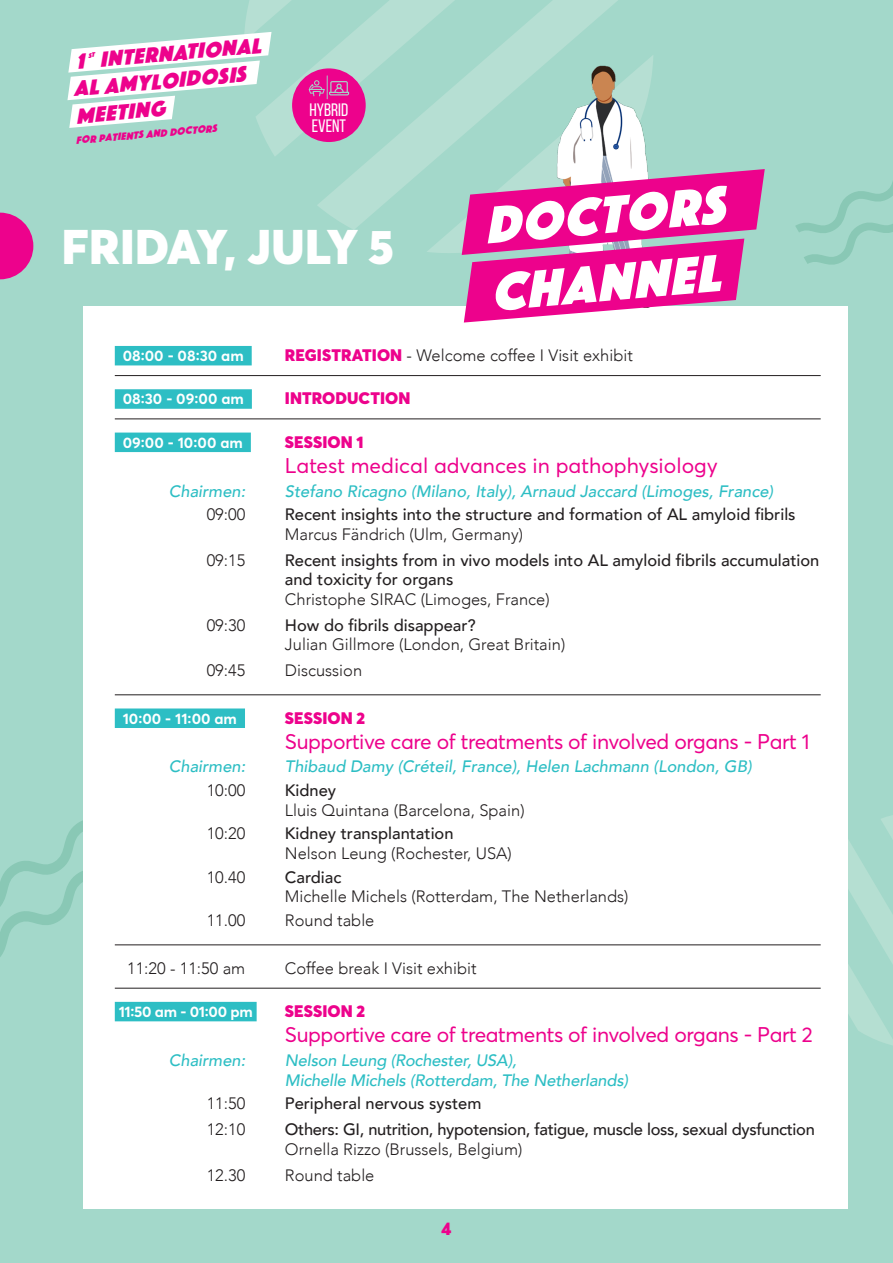
<style>
.page{position:relative;width:893px;height:1263px;background:#a3d8ca}
.page>*{position:absolute;margin:0;border:0;box-sizing:border-box;transform-origin:0 0}
.t1{font:italic 54.45px "Phosphate Solid";color:#fff}
.t2{font:900 48px "Averta";letter-spacing:.005em;color:#fff}
.t3{font:italic 22.5px "Phosphate Solid";color:#ed028c}
.t4{font:21px "Averta";letter-spacing:-.02em;color:#ed028c}
.t5{font:21px "Averta";color:#ed028c}
.t6{font:18px/16.5px "Bebas Neue";color:#fff}
.t7{font:900 18px "Averta";color:#ed028c}
.t8{font:300 16.5px/19.5px "Avenir";color:#231f20}
.t9{font:500 16.5px/19.5px "Avenir";color:#231f20}
.t10{font:italic 500 16.5px/19.5px "Avenir";color:#2dbec4}
.t11{font:500 16.5px/19.5px "Avenir";letter-spacing:-.02em;color:#231f20}
.t12{font:900 16.5px "Averta";letter-spacing:.005em;color:#ed028c}
.t13{font:700 15px "Averta";color:#fff}
.t14{font:700 15px "Averta";letter-spacing:-.02em;color:#fff}
.t15{font:italic 10.8px "Phosphate Solid";color:#ed028c}
.s1{font-family:"Averta";font-weight:900;color:#ed028c}
.s2{font-weight:300}
.s3{font-weight:500}
</style>
<div class="page">
<svg style="left:0;top:820px;width:83px;height:137px"></svg>
<svg style="left:848px;top:815px;width:45px;height:230px"></svg>
<div style="left:83px;top:306px;width:765px;height:903px;background:#fff"></div>
<svg style="left:427px;top:55px;width:226px;height:200px"></svg>
<svg style="left:317px;top:0;width:325px;height:230px"></svg>
<svg style="left:260px;top:0;width:320px;height:157px"></svg>
<svg style="left:0;top:213px;width:33px;height:66px"></svg>
<svg style="left:795px;top:181px;width:98px;height:84px"></svg>
<div style="left:292px;top:68px;width:74px;height:74px;background:#ed028c;border-radius:50%"></div>
<div style="left:115px;top:346px;width:137px;height:19px;background:#2dbec4"></div>
<hr style="left:115px;top:375px;width:706px;height:1px;background:#231f20">
<div style="left:115px;top:389px;width:137px;height:20px;background:#2dbec4"></div>
<hr style="left:115px;top:418px;width:706px;height:1px;background:#231f20">
<div style="left:115px;top:433px;width:136px;height:19px;background:#2dbec4"></div>
<hr style="left:115px;top:694px;width:706px;height:1px;background:#231f20">
<div style="left:115px;top:708px;width:130px;height:20px;background:#2dbec4"></div>
<hr style="left:115px;top:944px;width:706px;height:1px;background:#231f20">
<hr style="left:115px;top:988px;width:706px;height:1px;background:#231f20">
<div style="left:115px;top:1002px;width:142px;height:19px;background:#2dbec4"></div>
<img style="left:546px;top:65px;width:107px;height:104px">
<svg style="left:462px;top:169px;width:303px;height:154px"></svg>
<svg style="left:67px;top:0;width:404px;height:128px"></svg>
<p class="t3" style="left:75px;top:46px;width:186px;rotate:-5deg">1 INTERNATIONAL</p>
<p class="t3" style="left:72px;top:73px;width:174px;rotate:-5deg">AL Amyloidosis</p>
<p class="t3" style="left:75px;top:100px;width:90px;rotate:-5deg">Meeting</p>
<p class="t15" style="left:75px;top:133px;width:143px;rotate:-5deg">for patients and doctors</p>
<p class="t6" style="left:309px;top:101px;width:40px">HYBRID<br>EVENT</p>
<p class="t2" style="left:62px;top:216px;width:334px">FRIDAY, JULY 5</p>
<p class="t1" style="left:481px;top:187px;width:241px;rotate:-5deg">doctors</p>
<p class="t1" style="left:487px;top:254px;width:231px;rotate:-5deg">chanNel</p>
<p class="t13" style="left:123px;top:346px;width:123px">08:00 - 08:30 am</p>
<p class="t8" style="left:285px;top:346px;width:349px"><span class="s1">REGISTRATION</span> - Welcome coffee I Visit exhibit</p>
<p class="t13" style="left:123px;top:389px;width:123px">08:30 - 09:00 am</p>
<p class="t12" style="left:285px;top:388px;width:127px">INTRODUCTION</p>
<p class="t13" style="left:123px;top:433px;width:122px">09:00 - 10:00 am</p>
<p class="t12" style="left:285px;top:431px;width:80px">SESSION 1</p>
<p class="t5" style="left:285px;top:452px;width:434px">Latest medical advances in pathophysiology</p>
<p class="t10" style="left:169px;top:481px;width:78px">Chairmen:</p>
<p class="t10" style="left:285px;top:481px;width:490px">Stefano Ricagno (Milano, Italy), Arnaud Jaccard (Limoges, France)</p>
<p class="t8" style="left:207px;top:505px;width:40px">09:00</p>
<p class="t9" style="left:285px;top:504px;width:512px">Recent insights into the structure and formation of AL amyloid fibrils<br><span class="s2">Marcus Fändrich (Ulm, Germany)</span></p>
<p class="t8" style="left:207px;top:550px;width:40px">09:15</p>
<p class="t9" style="left:285px;top:549px;width:536px">Recent insights from in vivo models into AL amyloid fibrils accumulation and toxicity for organs<br><span class="s2">Christophe SIRAC (Limoges, France)</span></p>
<p class="t8" style="left:207px;top:615px;width:40px">09:30</p>
<p class="t8" style="left:285px;top:615px;width:282px"><span class="s3">How do fibrils disappear?<br></span>Julian Gillmore (London, Great Britain)</p>
<p class="t8" style="left:207px;top:660px;width:40px">09:45</p>
<p class="t8" style="left:285px;top:660px;width:79px">Discussion</p>
<p class="t13" style="left:123px;top:709px;width:116px">10:00 - 11:00 am</p>
<p class="t12" style="left:285px;top:707px;width:82px">SESSION 2</p>
<p class="t4" style="left:285px;top:728px;width:526px">Supportive care of treatments of involved organs - Part 1</p>
<p class="t10" style="left:169px;top:757px;width:78px">Chairmen:</p>
<p class="t10" style="left:285px;top:757px;width:468px">Thibaud Damy (Créteil, France), Helen Lachmann (London, GB)</p>
<p class="t8" style="left:207px;top:781px;width:40px">10:00</p>
<p class="t8" style="left:285px;top:781px;width:241px"><span class="s3">Kidney<br></span>Lluis Quintana (Barcelona, Spain)</p>
<p class="t8" style="left:207px;top:824px;width:40px">10:20</p>
<p class="t8" style="left:285px;top:824px;width:228px"><span class="s3">Kidney transplantation<br></span>Nelson Leung (Rochester, USA)</p>
<p class="t8" style="left:207px;top:867px;width:40px">10.40</p>
<p class="t8" style="left:285px;top:867px;width:345px"><span class="s3">Cardiac<br></span>Michelle Michels (Rotterdam, The Netherlands)</p>
<p class="t8" style="left:207px;top:910px;width:40px">11.00</p>
<p class="t8" style="left:285px;top:910px;width:91px">Round table</p>
<p class="t8" style="left:127px;top:958px;width:120px">11:20 - 11:50 am</p>
<p class="t8" style="left:285px;top:958px;width:193px">Coffee break I Visit exhibit</p>
<p class="t14" style="left:119px;top:1002px;width:136px">11:50 am - 01:00 pm</p>
<p class="t12" style="left:285px;top:1000px;width:82px">SESSION 2</p>
<p class="t4" style="left:285px;top:1021px;width:529px">Supportive care of treatments of involved organs - Part 2</p>
<p class="t10" style="left:169px;top:1051px;width:78px">Chairmen:</p>
<p class="t10" style="left:285px;top:1051px;width:345px">Nelson Leung (Rochester, USA),<br>Michelle Michels (Rotterdam, The Netherlands)</p>
<p class="t8" style="left:207px;top:1094px;width:40px">11:50</p>
<p class="t9" style="left:285px;top:1093px;width:198px">Peripheral nervous system</p>
<p class="t8" style="left:207px;top:1120px;width:40px">12:10</p>
<p class="t11" style="left:285px;top:1119px;width:531px">Others: GI, nutrition, hypotension, fatigue, muscle loss, sexual dysfunction<br><span class="s2">Ornella Rizzo (Brussels, Belgium)</span></p>
<p class="t8" style="left:207px;top:1165px;width:40px">12.30</p>
<p class="t8" style="left:285px;top:1165px;width:91px">Round table</p>
<p class="t7" style="left:441px;top:1216px;width:12px">4</p>
</div>
